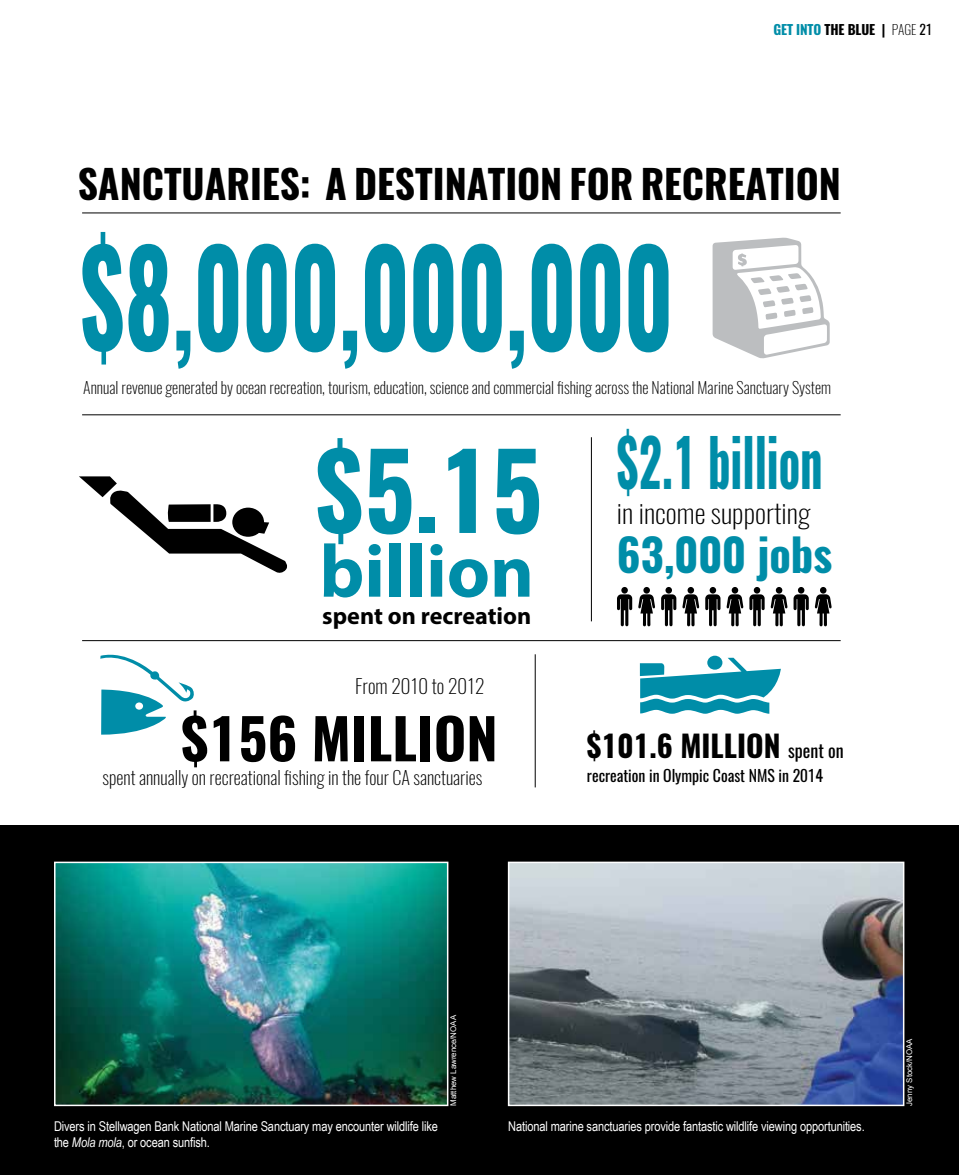
<style>
.page{position:relative;width:959px;height:1175px;background:#fff}
.page>*{position:absolute;margin:0;border:0;box-sizing:border-box;transform-origin:0 0}
.t1{font:700 129.9px "Oswald";color:#008da8;scale:.7 1}
.t2{font:700 75px "Myriad Pro";color:#008da8}
.t3{font:700 65.25px "Oswald";color:#008da8;scale:.68 1}
.t4{font:700 55.8px "Oswald";color:#000}
.t5{font:700 45px "Oswald";color:#008da8}
.t6{font:700 39.45px "Oswald";color:#000}
.t7{font:700 30px "Oswald";color:#000}
.t8{font:200 26.55px "Oswald";color:#000;scale:1.08 1}
.t9{font:700 24.15px "Myriad Pro";color:#000}
.t10{font:200 19.5px "Oswald";color:#000}
.t11{font:200 18.45px "Oswald";color:#000}
.t12{font:200 15.9px "Oswald";color:#000}
.t13{font:15.75px "Oswald";color:#000}
.t14{font:13.5px/16.2px "Arial Narrow";letter-spacing:-.01em;color:#fff}
.t15{font:700 13.5px "Oswald";letter-spacing:-.01em;color:#000}
.t16{font:7.8px "Arial";color:#fff}
.s1{color:#008da8}
.s2{font-weight:200}
.s3{font-weight:400}
.s4{font-size:103.95px}
.s5{font-weight:400;font-size:18px}
.s6{font-style:italic}
</style>
<div class="page">
<div style="left:0;top:825px;width:958px;height:349px;background:#000"></div>
<img style="left:511px;top:864px;width:390px;height:239px">
<div style="left:508px;top:861px;width:396px;height:245px;border:2px solid #fff"></div>
<img style="left:57px;top:864px;width:388px;height:239px">
<div style="left:54px;top:861px;width:394px;height:245px;border:2px solid #fff"></div>
<hr style="left:591px;top:437px;width:1px;height:184px;background:#000">
<svg style="left:638px;top:594px;width:17px;height:32px"></svg>
<div style="left:643px;top:587px;width:7px;height:6px;background:#000;border-radius:50%"></div>
<svg style="left:617px;top:594px;width:15px;height:32px"></svg>
<div style="left:621px;top:587px;width:7px;height:6px;background:#000;border-radius:50%"></div>
<svg style="left:712px;top:237px;width:117px;height:121px"></svg>
<hr style="left:82px;top:212px;width:758px;height:1px;background:#000">
<hr style="left:82px;top:414px;width:758px;height:1px;background:#000">
<svg style="left:100px;top:654px;width:94px;height:80px"></svg>
<hr style="left:82px;top:640px;width:758px;height:1px;background:#000">
<hr style="left:535px;top:654px;width:1px;height:133px;background:#000">
<svg style="left:707px;top:655px;width:15px;height:14px"></svg>
<svg style="left:640px;top:657px;width:140px;height:56px"></svg>
<svg style="left:79px;top:476px;width:208px;height:97px"></svg>
<svg style="left:682px;top:594px;width:17px;height:32px"></svg>
<div style="left:687px;top:587px;width:7px;height:6px;background:#000;border-radius:50%"></div>
<svg style="left:661px;top:594px;width:15px;height:32px"></svg>
<div style="left:665px;top:587px;width:7px;height:6px;background:#000;border-radius:50%"></div>
<svg style="left:726px;top:594px;width:17px;height:32px"></svg>
<div style="left:731px;top:587px;width:7px;height:6px;background:#000;border-radius:50%"></div>
<svg style="left:705px;top:594px;width:15px;height:32px"></svg>
<div style="left:709px;top:587px;width:7px;height:6px;background:#000;border-radius:50%"></div>
<svg style="left:770px;top:594px;width:17px;height:32px"></svg>
<div style="left:775px;top:587px;width:7px;height:6px;background:#000;border-radius:50%"></div>
<svg style="left:749px;top:594px;width:15px;height:32px"></svg>
<div style="left:753px;top:587px;width:7px;height:6px;background:#000;border-radius:50%"></div>
<svg style="left:814px;top:587px;width:17px;height:39px"></svg>
<svg style="left:793px;top:594px;width:15px;height:32px"></svg>
<div style="left:797px;top:587px;width:7px;height:6px;background:#000;border-radius:50%"></div>
<p class="t15" style="left:773px;top:20px;width:160px"><span class="s1">GET INTO</span> THE BLUE | <span class="s2">PAGE</span> <span class="s3">21</span></p>
<h3 class="t6" style="left:78px;top:156px;width:764px">SANCTUARIES: A DESTINATION FOR RECREATION</h3>
<h1 class="t1" style="left:80px;top:207px;width:847px">$8,000,000,000</h1>
<p class="t12" style="left:83px;top:377px;width:749px">Annual revenue generated by ocean recreation, tourism, education, science and commercial fishing across the National Marine Sanctuary System</p>
<h3 class="t3" style="left:315px;top:417px;width:747px"><span class="s4">$5.15</span> $2.1 billion</h3>
<h3 class="t8" style="left:616px;top:495px;width:181px">in income supporting</h3>
<h3 class="t5" style="left:616px;top:524px;width:217px">63,000 jobs</h3>
<h2 class="t2" style="left:319px;top:522px;width:216px">billion</h2>
<h3 class="t9" style="left:322px;top:600px;width:210px">spent on recreation</h3>
<h3 class="t10" style="left:355px;top:673px;width:131px">From 2010 to 2012</h3>
<h3 class="t4" style="left:181px;top:700px;width:318px">$156 MILLION</h3>
<h3 class="t11" style="left:103px;top:765px;width:381px">spent annually on recreational fishing in the four CA sanctuaries</h3>
<h3 class="t7" style="left:587px;top:724px;width:258px">$101.6 MILLION <span class="s5">spent on</span></h3>
<p class="t13" style="left:587px;top:765px;width:237px">recreation in Olympic Coast NMS in 2014</p>
<p class="t16" style="left:448px;top:1105px;width:92px;rotate:-90deg">Matthew Lawrence/NOAA</p>
<p class="t14" style="left:54px;top:1118px;width:385px">Divers in Stellwagen Bank National Marine Sanctuary may encounter wildlife like the <span class="s6">Mola mola</span>, or ocean sunfish.</p>
<p class="t14" style="left:508px;top:1118px;width:358px">National marine sanctuaries provide fantastic wildlife viewing opportunities.</p>
<p class="t16" style="left:904px;top:1105px;width:69px;rotate:-90deg">Jenny Stock/NOAA</p>
</div>
